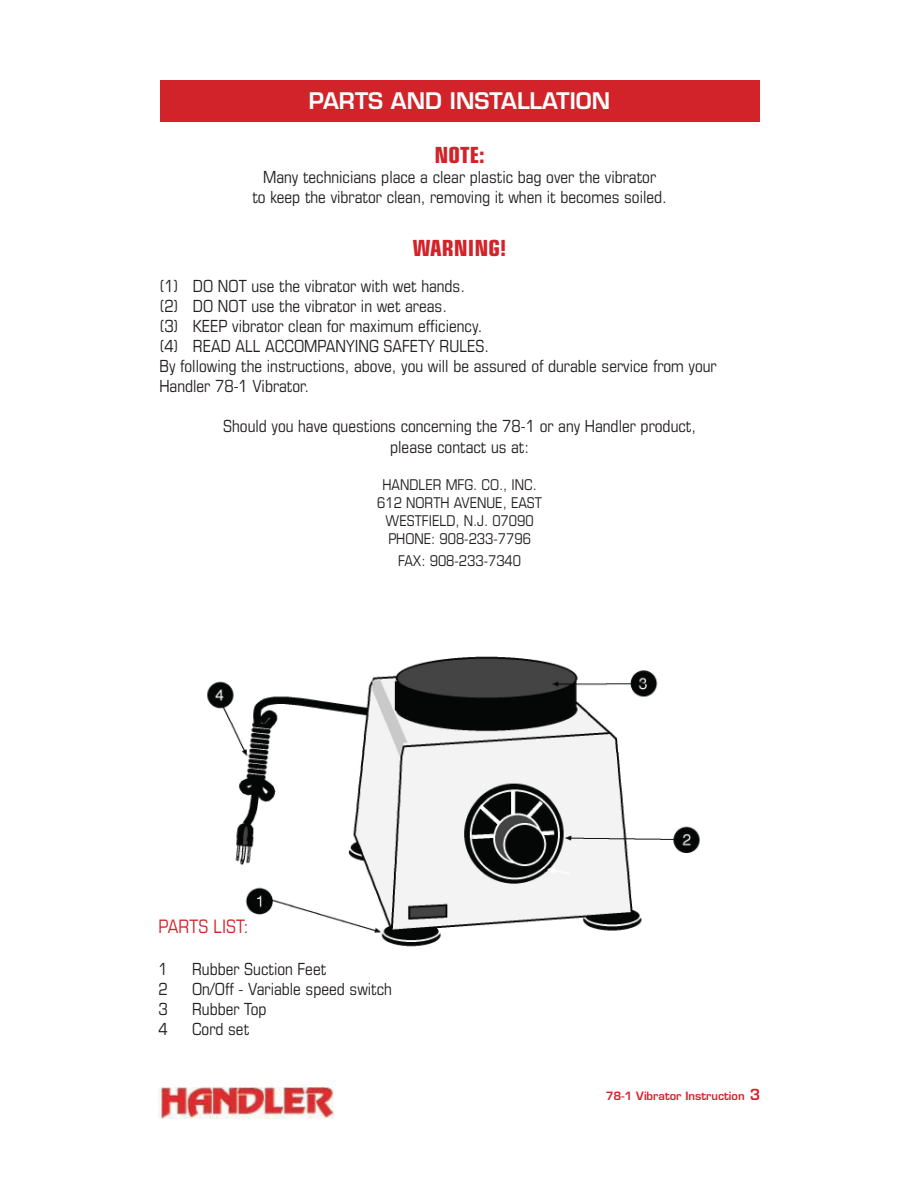
<style>
.page{position:relative;width:918px;height:1188px;background:#fff}
.page>*{position:absolute;margin:0;border:0;box-sizing:border-box;transform-origin:0 0}
.t1{font:600 22.35px "Eurostile";color:#fff}
.t2{font:700 condensed 22.35px "Eurostile";color:#d2232a}
.t3{font:condensed 18.6px "Eurostile";color:#d2232a}
.t4{font:condensed 16.65px/20.1px "Eurostile";color:#231f20;text-align:center}
.t5{font:condensed 14.85px/17.9px "Eurostile";color:#231f20;text-align:center}
.t6{font:600 11.1px "Eurostile";color:#d2232a}
.s1{font-size:14.85px}
</style>
<div class="page">
<div style="left:160px;top:80px;width:600px;height:41px;background:#d2232a"></div>
<img style="left:159px;top:1087px;width:175px;height:31px">
<img style="left:207px;top:656px;width:493px;height:291px">
<h1 class="t1" style="left:309px;top:93px;width:303px">PARTS AND INSTALLATION</h1>
<h1 class="t2" style="left:435px;top:147px;width:52px">NOTE:</h1>
<p class="t4" style="left:252px;top:168px;width:416px">Many technicians place a clear plastic bag over the vibrator<br>to keep the vibrator clean, removing it when it becomes soiled.</p>
<h1 class="t2" style="left:413px;top:240px;width:95px">WARNING!</h1>
<p class="t4" style="left:159px;top:278px;width:559px;text-align:left">(1) DO NOT use the vibrator with wet hands.<br>(2) DO NOT use the vibrator in wet areas.<br>(3) KEEP vibrator clean for maximum efficiency.<br>(4) READ ALL ACCOMPANYING SAFETY RULES.<br>By following the instructions, above, you will be assured of durable service from your Handler 78-1 Vibrator.</p>
<p class="t4" style="left:223px;top:418px;width:474px">Should you have questions concerning the 78-1 or any Handler product, please contact us at:</p>
<p class="t5" style="left:377px;top:478px;width:166px">HANDLER MFG. CO., INC.<br>612 NORTH AVENUE, EAST<br>WESTFIELD, N.J. 07090<br>PHONE: 908-233-7796</p>
<p class="t5" style="left:398px;top:553px;width:125px">FAX: 908-233-7340</p>
<p class="t3" style="left:159px;top:919px;width:92px">PARTS LIST:</p>
<p class="t4" style="left:159px;top:960px;width:11px">1</p>
<p class="t4" style="left:192px;top:960px;width:136px">Rubber Suction Feet</p>
<p class="t4" style="left:159px;top:980px;width:11px">2</p>
<p class="t4" style="left:192px;top:980px;width:201px">On/Off - Variable speed switch</p>
<p class="t4" style="left:159px;top:1001px;width:11px">3</p>
<p class="t4" style="left:192px;top:1001px;width:76px">Rubber Top</p>
<p class="t4" style="left:159px;top:1021px;width:11px">4</p>
<p class="t4" style="left:192px;top:1021px;width:59px">Cord set</p>
<p class="t6" style="left:606px;top:1091px;width:156px">78-1 Vibrator Instruction <span class="s1">3</span></p>
</div>
